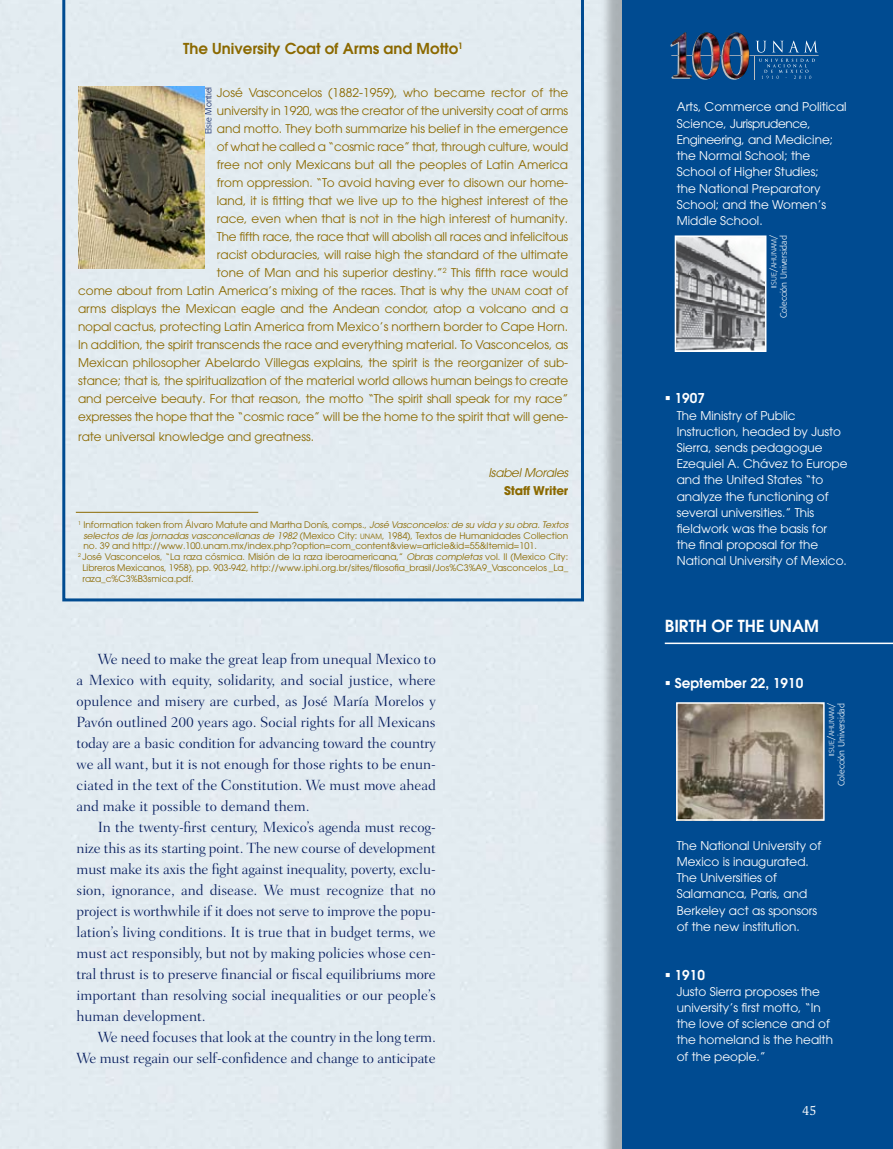
<style>
.page{position:relative;width:893px;height:1149px;background:#fff}
.page>*{position:absolute;margin:0;border:0;box-sizing:border-box;transform-origin:0 0}
.t1{font:600 16.5px "Avant Garde";color:#fff}
.t2{font:300 15px "Fairfield LH";color:#051c5d}
.t3{font:600 15px "Avant Garde";color:#8b6900}
.t4{font:600 13.5px "Avant Garde";color:#fff}
.t5{font:13.5px "Slimbach";color:#fff}
.t6{font:12px/18px "Avant Garde";color:#8b6900;text-align:right}
.t7{font:12px/16.2px "Avant Garde";color:#fff}
.t8{font:italic 12px/18px "Avant Garde";letter-spacing:-.02em;color:#8b6900;text-align:right}
.t9{font:9px "Avant Garde";color:#8b6900}
.t10{font:300 9px "Formata";color:#fff}
.t11{font:300 9px "Formata";color:#051c5d}
.t12{font:7.2px "Formata Light SC800";letter-spacing:.02em;color:#fff}
.s1{font-family:"Avant Garde Book SC800";font-size:9.6px}
.s2{font-weight:700;font-style:normal}
.s3{font-style:italic}
.s4{font-family:"Avant Garde Book SC800";font-size:7.2px}
.s5{font-family:"Formata";font-weight:300;font-size:9px}
</style>
<div class="page">
<div style="left:600px;top:0;width:293px;height:1148px;background:#000;opacity:.25"></div>
<div style="left:622px;top:0;width:271px;height:1148px;background:#004b91"></div>
<img style="left:670px;top:32px;width:149px;height:48px">
<img style="left:678px;top:238px;width:85px;height:111px">
<div style="left:675px;top:235px;width:91px;height:117px;border:2px solid #fff"></div>
<hr style="left:665px;top:642px;width:228px;height:2px;background:#fff">
<img style="left:679px;top:705px;width:143px;height:112px">
<div style="left:676px;top:702px;width:149px;height:118px;border:2px solid #fff"></div>
<div style="left:62px;top:0;width:522px;height:601px;background:#e3ecf1"></div>
<img style="left:78px;top:86px;width:126px;height:183px">
<hr style="left:76px;top:512px;width:182px;height:1px;background:#8b6900">
<p class="t3" style="left:183px;top:38px;width:282px">The University Coat of Arms and Motto<sup>1</sup></p>
<p class="t6" style="left:78px;top:83px;width:492px">José Vasconcelos (1882-1959), who became rector of the<br>university in 1920, was the creator of the university coat of arms<br>and motto. They both summarize his belief in the emergence<br>of what he called a “cosmic race” that, through culture, would<br>free not only Mexicans but all the peoples of Latin America<br>from oppression. “To avoid having ever to disown our home-<br>land, it is fitting that we live up to the highest interest of the<br>race, even when that is not in the high interest of humanity.<br>The fifth race, the race that will abolish all races and infelicitous<br>racist obduracies, will raise high the standard of the ultimate<br>tone of Man and his superior destiny.”<sup>2</sup> This fifth race would<br>come about from Latin America’s mixing of the races. That is why the <span class="s1">UNAM</span> coat of arms displays the Mexican eagle and the Andean condor, atop a volcano and a nopal cactus, protecting Latin America from Mexico’s northern border to Cape Horn.<br>In addition, the spirit transcends the race and everything material. To Vasconcelos, as Mexican philosopher Abelardo Villegas explains, the spirit is the reorganizer of sub&shy;stance; that is, the spiritualization of the material world allows human beings to create and perceive beauty. For that reason, the motto “The spirit shall speak for my race” expresses the hope that the “cosmic race” will be the home to the spirit that will gene-</p>
<p class="t6" style="left:78px;top:428px;width:237px">rate universal knowledge and greatness.</p>
<p class="t8" style="left:488px;top:464px;width:81px">Isabel Morales<br><span class="s2">Staff Writer</span></p>
<p class="t9" style="left:78px;top:519px;width:492px"><sup>1</sup> Information taken from Álvaro Matute and Martha Donís, comps., <span class="s3">José Vasconcelos: de su vida y su obra. Textos</span></p>
<p class="t9" style="left:83px;top:530px;width:486px"><span class="s3">selectos de las jornadas vasconcelianas de 1982</span> (Mexico City: <span class="s4">UNAM</span>, 1984), Textos de Humanidades Collection</p>
<p class="t9" style="left:83px;top:540px;width:455px">no. 39 and http://www.100.unam.mx/index.php?option=com_content&amp;view=article&amp;id=55&amp;Itemid=101.</p>
<p class="t9" style="left:78px;top:551px;width:492px"><sup>2</sup> José Vasconcelos, “La raza cósmica. Misión de la raza iberoamericana,” <span class="s3">Obras completas</span> vol. II (Mexico City:</p>
<p class="t9" style="left:82px;top:562px;width:487px">Libreros Mexicanos, 1958), pp. 903-942, http://www.iphi.org.br/sites/filosofia_brasil/Jos%C3%A9_Vasconcelos _La_</p>
<p class="t9" style="left:82px;top:573px;width:113px">raza_c%C3%B3smica.pdf.</p>
<p class="t11" style="left:203px;top:134px;width:49px;rotate:-90deg">Elsie Montiel</p>
<p class="t2" style="left:98px;top:650px;width:340px">We need to make the great leap from unequal Mexico to</p>
<p class="t2" style="left:77px;top:671px;width:361px">a Mexico with equity, solidarity, and social justice, where</p>
<p class="t2" style="left:77px;top:692px;width:361px">opulence and misery are curbed, as José María Morelos y</p>
<p class="t2" style="left:77px;top:713px;width:361px">Pavón outlined 200 years ago. Social rights for all Mexicans</p>
<p class="t2" style="left:77px;top:734px;width:361px">today are a basic condition for advancing toward the country</p>
<p class="t2" style="left:77px;top:755px;width:361px">we all want, but it is not enough for those rights to be enun-</p>
<p class="t2" style="left:77px;top:776px;width:361px">ciated in the text of the Constitution. We must move ahead</p>
<p class="t2" style="left:77px;top:797px;width:235px">and make it possible to demand them.</p>
<p class="t2" style="left:98px;top:818px;width:339px">In the twenty-first century, Mexico’s agenda must recog-</p>
<p class="t2" style="left:77px;top:839px;width:361px">nize this as its starting point. The new course of development</p>
<p class="t2" style="left:77px;top:860px;width:361px">must make its axis the fight against inequality, poverty, exclu-</p>
<p class="t2" style="left:77px;top:881px;width:361px">sion, ignorance, and disease. We must recognize that no</p>
<p class="t2" style="left:77px;top:902px;width:361px">project is worthwhile if it does not serve to improve the popu-</p>
<p class="t2" style="left:77px;top:923px;width:361px">lation’s living conditions. It is true that in budget terms, we</p>
<p class="t2" style="left:77px;top:944px;width:361px">must act responsibly, but not by making policies whose cen-</p>
<p class="t2" style="left:77px;top:965px;width:361px">tral thrust is to preserve financial or fiscal equilibriums more</p>
<p class="t2" style="left:77px;top:986px;width:361px">important than resolving social inequalities or our people’s</p>
<p class="t2" style="left:77px;top:1007px;width:131px">human development.</p>
<p class="t2" style="left:98px;top:1028px;width:340px">We need focuses that look at the country in the long term.</p>
<p class="t2" style="left:77px;top:1049px;width:361px">We must regain our self-confidence and change to anticipate</p>
<p class="t7" style="left:677px;top:99px;width:171px">Arts, Commerce and Political<br>Science, Jurisprudence,<br>Engineering, and Medicine; the Normal School; the<br>School of Higher Studies;<br>the National Preparatory<br>School; and the Women’s<br>Middle School.</p>
<p class="t12" style="left:770px;top:288px;width:54px;rotate:-90deg">iisue<span class="s5">/</span>ahunam<span class="s5">/</span></p>
<p class="t10" style="left:778px;top:318px;width:84px;rotate:-90deg">Colección Universidad</p>
<p class="t4" style="left:665px;top:389px;width:42px">▪ 1907</p>
<p class="t7" style="left:677px;top:407px;width:172px">The Ministry of Public<br>Instruction, headed by Justo<br>Sierra, sends pedagogue<br>Ezequiel A. Chávez to Europe and the United States “to analyze the functioning of several universities.” This fieldwork was the basis for the final proposal for the<br>National University of Mexico.</p>
<p class="t1" style="left:665px;top:615px;width:156px">birth OF TH E unam</p>
<p class="t4" style="left:665px;top:673px;width:140px">▪ September 22, 1910</p>
<p class="t12" style="left:827px;top:756px;width:54px;rotate:-90deg">iisue<span class="s5">/</span>ahunam<span class="s5">/</span></p>
<p class="t10" style="left:836px;top:786px;width:84px;rotate:-90deg">Colección Universidad</p>
<p class="t7" style="left:677px;top:837px;width:146px">The National University of<br>Mexico is inaugurated.<br>The Universities of<br>Salamanca, Paris, and<br>Berkeley act as sponsors of the new institution.</p>
<p class="t4" style="left:665px;top:965px;width:42px">▪ 1910</p>
<p class="t7" style="left:677px;top:982px;width:158px">Justo Sierra proposes the university’s first motto, “In the love of science and of the homeland is the health of the people.”</p>
<p class="t5" style="left:802px;top:1102px;width:15px">45</p>
</div>
